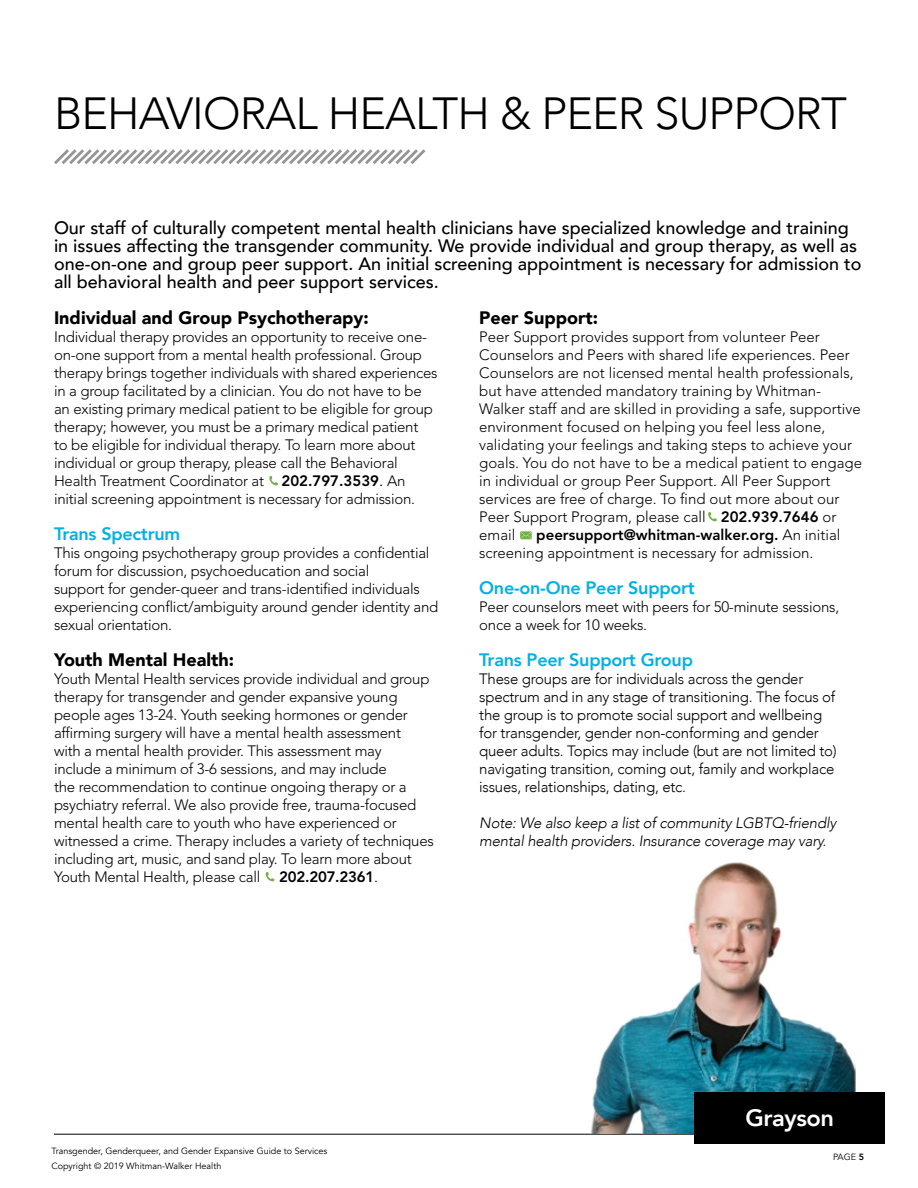
<style>
.page{position:relative;width:918px;height:1188px;background:#fff}
.page>*{position:absolute;margin:0;border:0;box-sizing:border-box;transform-origin:0 0}
.t1{font:300 45px "Avenir";letter-spacing:-.02em;color:#000}
.t2{font:800 23.7px "Avenir";letter-spacing:-.02em;color:#fff}
.t3{font:500 18px/18px "Avenir";color:#000}
.t4{font:900 18px "Avenir";color:#000}
.t5{font:800 18px "Avenir";letter-spacing:-.015em;color:#00b1e2}
.t6{font:800 15.15px "Avenir";letter-spacing:-.02em;color:#fff}
.t7{font:300 15px/18px "Avenir LT Std";letter-spacing:-.015em;color:#000}
.t8{font:300 15px/18px "Avenir";letter-spacing:-.015em;color:#000}
.t9{font:italic 300 15px/18px "Avenir";letter-spacing:-.015em;color:#000}
.t10{font:9px "Avenir";color:#000}
.s1{font-weight:800}
.s2{font-weight:400}
</style>
<div class="page">
<svg style="left:269px;top:476px;width:9px;height:9px"></svg>
<svg style="left:266px;top:872px;width:8px;height:9px"></svg>
<svg style="left:708px;top:512px;width:9px;height:9px"></svg>
<svg style="left:520px;top:531px;width:12px;height:8px"></svg>
<svg style="left:54px;top:149px;width:372px;height:15px"></svg>
<hr style="left:54px;top:1134px;width:810px;height:1px;background:#000">
<img style="left:580px;top:862px;width:276px;height:272px">
<div style="left:694px;top:1092px;width:191px;height:52px;background:#000"></div>
<h1 class="t1" style="left:54px;top:87px;width:794px">BEHAVIORAL HEALTH &amp; PEER SUPPORT</h1>
<p class="t3" style="left:54px;top:218px;width:809px">Our staff of culturally competent mental health clinicians have specialized knowledge and training in issues affecting the transgender community. We provide individual and group therapy, as well as one-on-one and group peer support. An initial screening appointment is necessary for admission to all behavioral health and peer support services.</p>
<p class="t4" style="left:54px;top:302px;width:316px">Individual and Group Psychotherapy:</p>
<p class="t7" style="left:54px;top:328px;width:385px">Individual therapy provides an opportunity to receive one&shy;on-one support from a mental health professional. Group therapy brings together individuals with shared experiences in a group facilitated by a clinician. You do not have to be an existing primary medical patient to be eligible for group therapy; however, you must be a primary medical patient<br>to be eligible for individual therapy. To learn more about individual or group therapy, please call the Behavioral Health Treatment Coordinator at <span class="s1">202.797.3539</span><span class="s2">.</span> An initial screening appointment is necessary for admission.</p>
<p class="t5" style="left:54px;top:520px;width:128px">Trans Spectrum</p>
<p class="t7" style="left:54px;top:544px;width:386px">This ongoing psychotherapy group provides a confidential forum for discussion, psychoeducation and social<br>support for gender-queer and trans-identified individuals experiencing conflict/ambiguity around gender identity and sexual orientation.</p>
<p class="t4" style="left:54px;top:644px;width:182px">Youth Mental Health:</p>
<p class="t7" style="left:54px;top:670px;width:381px">Youth Mental Health services provide individual and group therapy for transgender and gender expansive young people ages 13-24. Youth seeking hormones or gender affirming surgery will have a mental health assessment<br>with a mental health provider. This assessment may<br>include a minimum of 3-6 sessions, and may include<br>the recommendation to continue ongoing therapy or a psychiatry referral. We also provide free, trauma-focused mental health care to youth who have experienced or witnessed a crime. Therapy includes a variety of techniques including art, music, and sand play. To learn more about Youth Mental Health, please call <span class="s1">202.207.2361</span>.</p>
<p class="t4" style="left:479px;top:302px;width:120px">Peer Support:</p>
<p class="t7" style="left:479px;top:328px;width:384px">Peer Support provides support from volunteer Peer Counselors and Peers with shared life experiences. Peer Counselors are not licensed mental health professionals, but have attended mandatory training by Whitman-Walker staff and are skilled in providing a safe, supportive environment focused on helping you feel less alone, validating your feelings and taking steps to achieve your goals. You do not have to be a medical patient to engage in individual or group Peer Support. All Peer Support services are free of charge. To find out more about our Peer Support Program, please call <span class="s1">202.939.7646</span> or email</p>
<p class="t7" style="left:479px;top:526px;width:363px;text-indent:57px"><span class="s1">peersupport@whitman-walker.org.</span> An initial screening appointment is necessary for admission.</p>
<p class="t5" style="left:479px;top:574px;width:217px">One-on-One Peer Support</p>
<p class="t7" style="left:479px;top:598px;width:362px">Peer counselors meet with peers for 50-minute sessions, once a week for 10 weeks.</p>
<p class="t5" style="left:479px;top:646px;width:215px">Trans Peer Support Group</p>
<p class="t8" style="left:479px;top:670px;width:359px">These groups are for individuals across the gender spectrum and in any stage of transitioning. The focus of the group is to promote social support and wellbeing for transgender, gender non-conforming and gender queer adults. Topics may include (but are not limited to) navigating transition, coming out, family and workplace issues, relationships, dating, etc.</p>
<p class="t9" style="left:479px;top:814px;width:359px">Note: We also keep a list of community LGBTQ-friendly mental health providers. Insurance coverage may vary.</p>
<p class="t10" style="left:51px;top:1146px;width:278px">Transgender, Genderqueer, and Gender Expansive Guide to Services</p>
<p class="t10" style="left:51px;top:1160px;width:172px">Copyright © 2019 Whitman-Walker Health</p>
<h2 class="t2" style="left:746px;top:1100px;width:90px">Grayson</h2>
<p class="t6" style="left:765px;top:1113px;width:58px">Grayson</p>
<p class="t10" style="left:833px;top:1152px;width:32px">PAGE <span class="s1">5</span></p>
</div>
